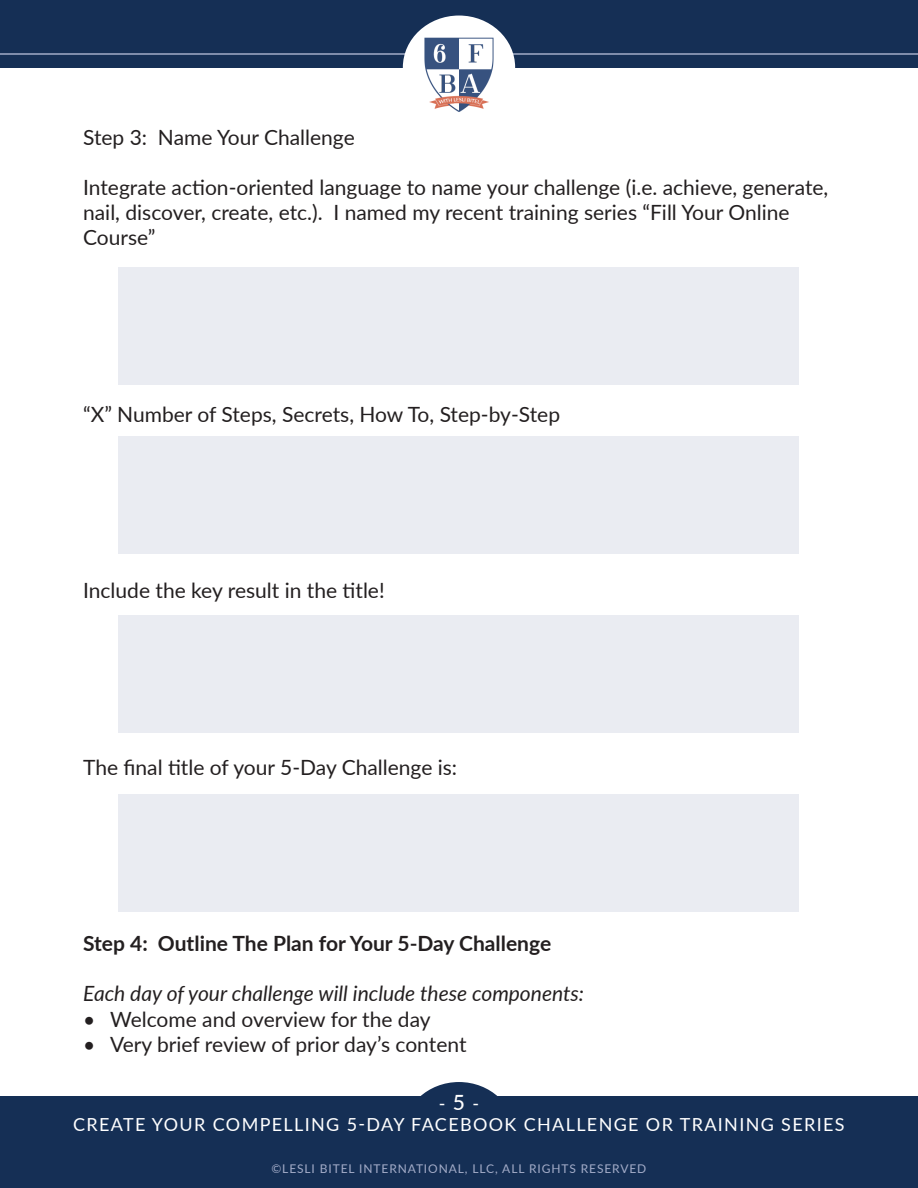
<style>
.page{position:relative;width:918px;height:1188px;background:#fff}
.page>*{position:absolute;margin:0;border:0;box-sizing:border-box;transform-origin:0 0}
.Paragraph_Style_2{font:21px/25.2px "Lato";color:#231f20}
.Paragraph_Style_2-2{font:italic 21px "Lato";color:#231f20}
.Paragraph_Style_2-3{font:700 21px "Lato";color:#231f20}
.t1{font:18px/21.6px "Lato";letter-spacing:.075em;color:#fff;text-align:center}
.t2{font:12px "Lato";letter-spacing:.075em;color:#a3acc8}
.s1{font-weight:500;font-size:21px}
</style>
<div class="page">
<div style="left:0;top:1096px;width:918px;height:92px;background:#152f55"></div>
<div style="left:0;top:0;width:918px;height:68px;background:#152f55"></div>
<div style="left:403px;top:1082px;width:112px;height:104px;background:#152f55;border-radius:50%"></div>
<hr style="left:0;top:53px;width:918px;height:2px;background:#a3acc8">
<div style="left:403px;top:16px;width:112px;height:103px;background:#fff;border-radius:50%"></div>
<img style="left:424px;top:37px;width:70px;height:75px">
<div style="left:119px;top:268px;width:680px;height:117px;background:#eaecf2"></div>
<div style="left:119px;top:436px;width:680px;height:118px;background:#eaecf2"></div>
<div style="left:119px;top:616px;width:680px;height:117px;background:#eaecf2"></div>
<div style="left:119px;top:795px;width:680px;height:117px;background:#eaecf2"></div>
<p class="Paragraph_Style_2" style="left:83px;top:123px;width:273px">Step 3: Name Your Challenge</p>
<p class="Paragraph_Style_2" style="left:83px;top:174px;width:747px">Integrate action-oriented language to name your challenge (i.e. achieve, generate, nail, discover, create, etc.). I named my recent training series “Fill Your Online<br>Course”</p>
<p class="Paragraph_Style_2" style="left:83px;top:401px;width:478px">“X” Number of Steps, Secrets, How To, Step-by-Step</p>
<p class="Paragraph_Style_2" style="left:83px;top:577px;width:303px">Include the key result in the title!</p>
<p class="Paragraph_Style_2" style="left:83px;top:753px;width:376px">The final title of your 5-Day Challenge is:</p>
<p class="Paragraph_Style_2-3" style="left:83px;top:928px;width:470px">Step 4: Outline The Plan for Your 5-Day Challenge</p>
<p class="Paragraph_Style_2-2" style="left:83px;top:979px;width:502px">Each day of your challenge will include these components:</p>
<p class="Paragraph_Style_2" style="left:83px;top:1005px;width:349px">• Welcome and overview for the day</p>
<p class="Paragraph_Style_2" style="left:83px;top:1031px;width:385px">• Very brief review of prior day’s content</p>
<p class="t1" style="left:73px;top:1092px;width:773px">- <span class="s1">5</span> -<br>CREATE YOUR COMPELLING 5-DAY FACEBOOK CHALLENGE OR TRAINING SERIES</p>
<p class="t2" style="left:271px;top:1160px;width:376px">©LESLI BITEL INTERNATIONAL, LLC, ALL RIGHTS RESERVED</p>
</div>
